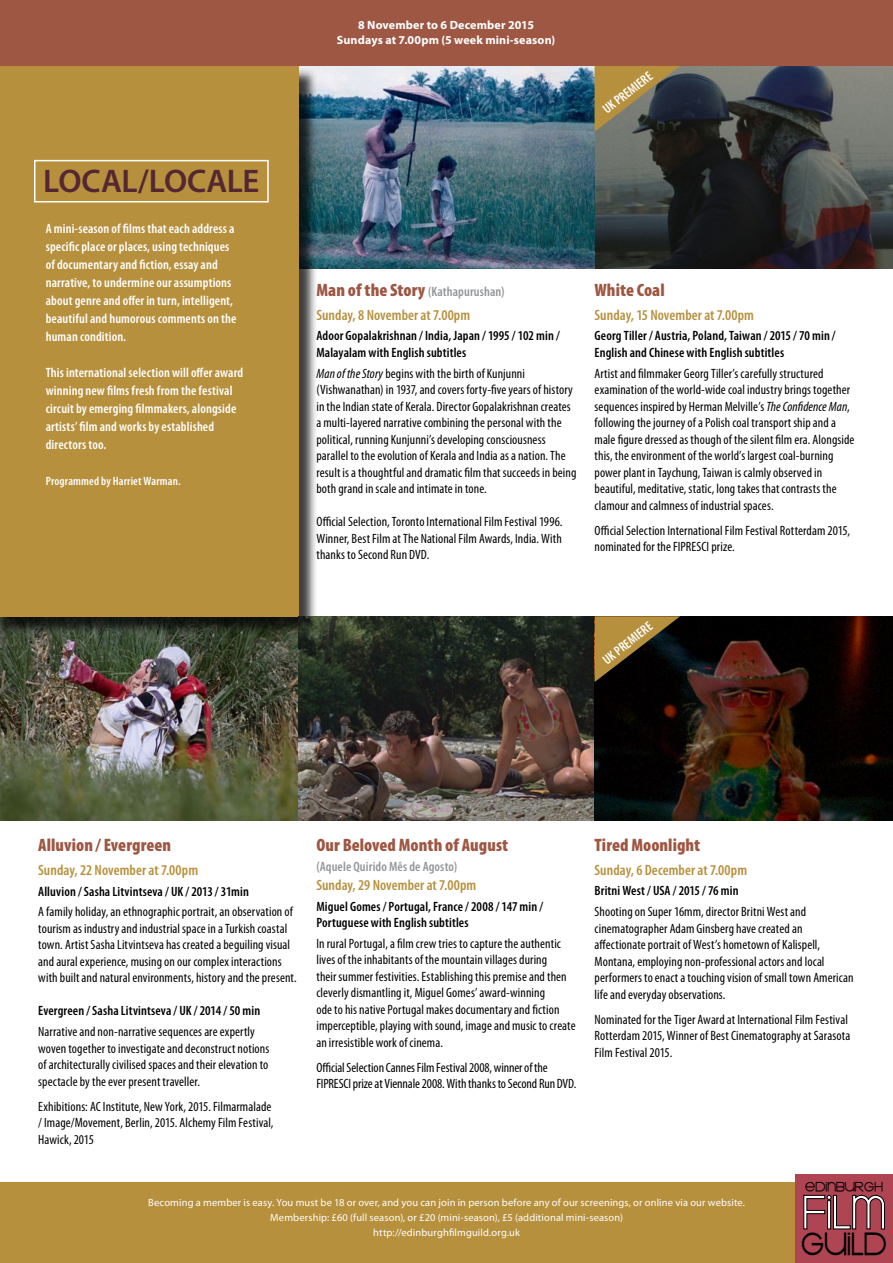
<style>
.page{position:relative;width:893px;height:1263px;background:#fff}
.page>*{position:absolute;margin:0;border:0;box-sizing:border-box;transform-origin:0 0}
.t1{font:58.95px "Kravitz Thermal";color:#fff;scale:.95 1}
.t2{font:39.3px "Kravitz Thermal";color:#000;scale:.95 1}
.t3{font:600 32.85px "Myriad Pro";letter-spacing:-.015em;color:#542733}
.t4{font:900 condensed 18px "Myriad Pro";letter-spacing:.005em;color:#9d5743}
.t5{font:16.5px "Kravitz Thermal";color:#000}
.t6{font:600 condensed 15px "Myriad Pro";letter-spacing:.005em;color:#b6903c}
.t7{font:condensed 13.5px/16.5px "Myriad Pro";letter-spacing:.005em;color:#000}
.t8{font:600 condensed 13.5px/18px "Myriad Pro";letter-spacing:.01em;color:#fff}
.t9{font:600 condensed 13.5px/16.5px "Myriad Pro";letter-spacing:.01em;color:#000}
.t10{font:600 condensed 13.5px "Myriad Pro";letter-spacing:.01em;color:#939598}
.t11{font:700 12px/15px "Myriad Pro";letter-spacing:.01em;color:#fff;text-align:center}
.t12{font:600 condensed 12px "Myriad Pro";letter-spacing:.015em;color:#fff}
.t13{font:10.5px/15px "Myriad Pro";letter-spacing:.01em;color:#fff;text-align:center}
.s1{font-weight:900;font-size:18px;color:#9d5743}
.s2{font-style:italic}
</style>
<div class="page">
<img style="left:0;top:616px;width:893px;height:204px">
<img style="left:298px;top:66px;width:595px;height:202px">
<div style="left:0;top:0;width:893px;height:66px;background:#9d5743"></div>
<div style="left:0;top:1183px;width:893px;height:80px;background:#b6903c"></div>
<div style="left:0;top:68px;width:317px;height:567px;background:#000;opacity:.75"></div>
<div style="left:0;top:66px;width:298px;height:550px;background:#b6903c"></div>
<div style="left:795px;top:1174px;width:98px;height:89px;background:#af4553"></div>
<svg style="left:803px;top:1195px;width:82px;height:34px"></svg>
<div style="left:34px;top:160px;width:235px;height:42px;border:2px solid #fff"></div>
<svg style="left:595px;top:66px;width:85px;height:66px;background:#7c6c44"></svg>
<svg style="left:595px;top:616px;width:85px;height:66px;background:#5c4a22"></svg>
<h3 class="t3" style="left:43px;top:160px;width:218px">LOCAL/LOCALE</h3>
<p class="t8" style="left:46px;top:219px;width:192px">A mini-season of films that each address a specific place or places, using techniques of documentary and fiction, essay and narrative, to undermine our assumptions about genre and offer in turn, intelligent, beautiful and humorous comments on the human condition.</p>
<p class="t8" style="left:46px;top:363px;width:199px">This international selection will offer award winning new films fresh from the festival circuit by emerging filmmakers, alongside artists’ film and works by established directors too.</p>
<p class="t12" style="left:46px;top:474px;width:136px">Programmed by Harriet Warman.</p>
<p class="t11" style="left:337px;top:17px;width:220px">8 November to 6 December 2015<br>Sundays at 7.00pm (5 week mini-season)</p>
<p class="t8" style="left:599px;top:104px;width:61px;rotate:-38deg">UK PREMIERE</p>
<p class="t10" style="left:316px;top:284px;width:190px"><span class="s1">Man of the Story</span> (Kathapurushan)</p>
<p class="t6" style="left:316px;top:306px;width:155px">Sunday, 8 November at 7.00pm</p>
<p class="t9" style="left:316px;top:328px;width:245px">Adoor Gopalakrishnan / India, Japan / 1995 / 102 min /<br>Malayalam with English subtitles</p>
<p class="t7" style="left:316px;top:365px;width:261px"><span class="s2">Man of the Story</span> begins with the birth of Kunjunni (Vishwanathan) in 1937, and covers forty-five years of history in the Indian state of Kerala. Director Gopalakrishnan creates a multi-layered narrative combining the personal with the political, running Kunjunni’s developing consciousness parallel to the evolution of Kerala and India as a nation. The result is a thoughtful and dramatic film that succeeds in being both grand in scale and intimate in tone.</p>
<p class="t7" style="left:316px;top:513px;width:248px;text-align:justify">Official Selection, Toronto International Film Festival 1996.<br>Winner, Best Film at The National Film Awards, India. With thanks to Second Run DVD.</p>
<h3 class="t4" style="left:595px;top:280px;width:72px">White Coal</h3>
<p class="t6" style="left:595px;top:306px;width:161px">Sunday, 15 November at 7.00pm</p>
<p class="t9" style="left:595px;top:328px;width:243px">Georg Tiller / Austria, Poland, Taiwan / 2015 / 70 min /<br>English and Chinese with English subtitles</p>
<p class="t7" style="left:595px;top:365px;width:261px">Artist and filmmaker Georg Tiller’s carefully structured examination of the world-wide coal industry brings together sequences inspired by Herman Melville’s <span class="s2">The Confidence Man</span>, following the journey of a Polish coal transport ship and a male figure dressed as though of the silent film era. Alongside this, the environment of the world’s largest coal-burning power plant in Taychung, Taiwan is calmly observed in beautiful, meditative, static, long takes that contrasts the clamour and calmness of industrial spaces.</p>
<p class="t7" style="left:595px;top:522px;width:257px">Official Selection International Film Festival Rotterdam 2015, nominated for the FIPRESCI prize.</p>
<p class="t8" style="left:599px;top:654px;width:61px;rotate:-38deg">UK PREMIERE</p>
<h3 class="t4" style="left:38px;top:835px;width:134px">Alluvion / Evergreen</h3>
<p class="t6" style="left:38px;top:862px;width:161px">Sunday, 22 November at 7.00pm</p>
<p class="t9" style="left:38px;top:883px;width:212px">Alluvion / Sasha Litvintseva / UK / 2013 / 31min</p>
<p class="t7" style="left:38px;top:903px;width:260px">A family holiday, an ethnographic portrait, an observation of tourism as industry and industrial space in a Turkish coastal town. Artist Sasha Litvintseva has created a beguiling visual and aural experience, musing on our complex interactions with built and natural environments, history and the present.</p>
<p class="t9" style="left:38px;top:1003px;width:223px">Evergreen / Sasha Litvintseva / UK / 2014 / 50 min</p>
<p class="t7" style="left:38px;top:1023px;width:233px">Narrative and non-narrative sequences are expertly woven together to investigate and deconstruct notions of architecturally civilised spaces and their elevation to spectacle by the ever present traveller.</p>
<p class="t7" style="left:38px;top:1098px;width:237px">Exhibitions: AC Institute, New York, 2015. Filmarmalade / Image/Movement, Berlin, 2015. Alchemy Film Festival,<br>Hawick, 2015</p>
<h3 class="t4" style="left:316px;top:835px;width:193px">Our Beloved Month of August</h3>
<p class="t10" style="left:316px;top:859px;width:142px">(Aquele Quirido Mês de Agosto)</p>
<p class="t6" style="left:316px;top:877px;width:161px">Sunday, 29 November at 7.00pm</p>
<p class="t9" style="left:316px;top:898px;width:228px">Miguel Gomes / Portugal, France / 2008 / 147 min /<br>Portuguese with English subtitles</p>
<p class="t7" style="left:316px;top:935px;width:261px">In rural Portugal, a film crew tries to capture the authentic lives of the inhabitants of the mountain villages during<br>their summer festivities. Establishing this premise and then cleverly dismantling it, Miguel Gomes’ award-winning<br>ode to his native Portugal makes documentary and fiction imperceptible, playing with sound, image and music to create an irresistible work of cinema.</p>
<p class="t7" style="left:316px;top:1059px;width:261px">Official Selection Cannes Film Festival 2008, winner of the<br>FIPRESCI prize at Viennale 2008. With thanks to Second Run DVD.</p>
<h3 class="t4" style="left:595px;top:835px;width:107px">Tired Moonlight</h3>
<p class="t6" style="left:595px;top:861px;width:154px">Sunday, 6 December at 7.00pm</p>
<p class="t9" style="left:595px;top:883px;width:146px">Britni West / USA / 2015 / 76 min</p>
<p class="t7" style="left:595px;top:903px;width:260px">Shooting on Super 16mm, director Britni West and cinematographer Adam Ginsberg have created an affectionate portrait of West’s hometown of Kalispell, Montana, employing non-professional actors and local performers to enact a touching vision of small town American life and everyday observations.</p>
<p class="t7" style="left:595px;top:1011px;width:257px">Nominated for the Tiger Award at International Film Festival<br>Rotterdam 2015, Winner of Best Cinematography at Sarasota<br>Film Festival 2015.</p>
<p class="t13" style="left:148px;top:1194px;width:598px">Becoming a member is easy. You must be 18 or over, and you can join in person before any of our screenings, or online via our website.<br>Membership: £60 (full season), or £20 (mini-season), £5 (additional mini-season)<br>http://edinburghfilmguild.org.uk</p>
<p class="t5" style="left:805px;top:1177px;width:79px">eDinBuRGH</p>
<h1 class="t1" style="left:801px;top:1180px;width:89px">Film</h1>
<h2 class="t2" style="left:801px;top:1223px;width:91px">GuiLD</h2>
</div>
